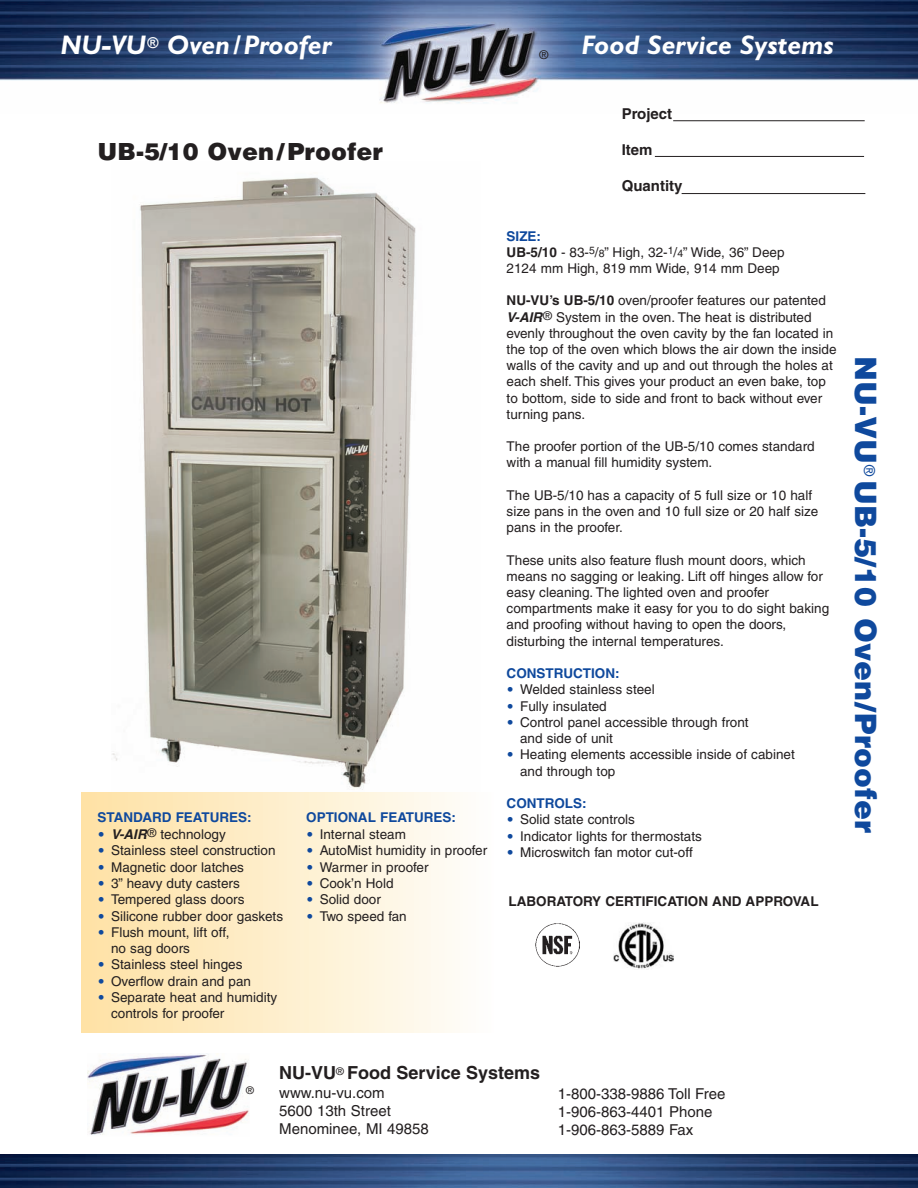
<style>
.page{position:relative;width:918px;height:1188px;background:#fff}
.page>*{position:absolute;margin:0;border:0;box-sizing:border-box;transform-origin:0 0}
.t1{font:900 30px "Helvetica";color:#0f499d}
.t2{font:italic 700 27px "Gill Sans";color:#fff}
.t3{font:900 24px "Helvetica";color:#231f20}
.t4{font:700 18px "Helvetica";color:#231f20}
.t5{font:15px/18px "Helvetica";color:#231f20}
.t6{font:700 15px "Helvetica";color:#231f20}
.t7{font:13.5px/16.2px "Helvetica";color:#231f20}
.t8{font:700 13.5px "Helvetica";color:#0f499d}
.t9{font:700 13.5px "Helvetica";color:#231f20}
.t10{font:12px "Helvetica";color:#231f20}
.t11{font:10.5px "Helvetica";color:#231f20}
.s1{font-family:"Cheltenham";font-weight:700;color:#0f499d}
.s2{font-weight:700;font-style:italic}
.s3{font-size:12px}
.s4{font-weight:700;color:#0f499d}
.s5{font-weight:700}
.s6{font-size:10.5px}
</style>
<div class="page">
<img style="left:111px;top:177px;width:344px;height:616px">
<div style="left:82px;top:793px;width:412px;height:240px;background:linear-gradient(to right,#fee1a4,#fefefc)"></div>
<img style="left:0;top:0;width:918px;height:104px">
<img style="left:0;top:1154px;width:918px;height:34px">
<hr style="left:673px;top:120px;width:192px;height:1px;background:#231f20">
<hr style="left:655px;top:156px;width:209px;height:1px;background:#231f20">
<hr style="left:682px;top:193px;width:183px;height:1px;background:#231f20">
<img style="left:87px;top:1054px;width:162px;height:81px">
<img style="left:536px;top:924px;width:43px;height:43px">
<img style="left:614px;top:922px;width:59px;height:47px">
<h2 class="t2" style="left:60px;top:35px;width:273px">NU-VU<sup>®</sup> Oven/Proofer</h2>
<h2 class="t2" style="left:581px;top:34px;width:254px">Food Service Systems</h2>
<p class="t10" style="left:539px;top:51px;width:10px">®</p>
<h3 class="t3" style="left:97px;top:138px;width:287px">UB-5/10 Oven/ Proofer</h3>
<p class="t8" style="left:98px;top:812px;width:156px">STANDARD FEATURES:</p>
<p class="t7" style="left:98px;top:827px;width:130px"><span class="s1">•</span> <span class="s2">V-AIR</span><span class="s3">®</span> technology</p>
<p class="t7" style="left:98px;top:844px;width:180px"><span class="s1">•</span> Stainless steel construction</p>
<p class="t7" style="left:98px;top:860px;width:148px"><span class="s1">•</span> Magnetic door latches</p>
<p class="t7" style="left:98px;top:876px;width:144px"><span class="s1">•</span> 3” heavy duty casters</p>
<p class="t7" style="left:98px;top:893px;width:148px"><span class="s1">•</span> Tempered glass doors</p>
<p class="t7" style="left:98px;top:909px;width:187px"><span class="s1">•</span> Silicone rubber door gaskets</p>
<p class="t7" style="left:111px;top:925px;width:120px;text-indent:-14px"><span class="s1">•</span> Flush mount, lift off, no sag doors</p>
<p class="t7" style="left:98px;top:958px;width:146px"><span class="s1">•</span> Stainless steel hinges</p>
<p class="t7" style="left:98px;top:974px;width:155px"><span class="s1">•</span> Overflow drain and pan</p>
<p class="t7" style="left:111px;top:990px;width:168px;text-indent:-14px"><span class="s1">•</span> Separate heat and humidity controls for proofer</p>
<p class="t8" style="left:306px;top:812px;width:151px">OPTIONAL FEATURES:</p>
<p class="t7" style="left:306px;top:827px;width:101px"><span class="s1">•</span> Internal steam</p>
<p class="t7" style="left:306px;top:844px;width:183px"><span class="s1">•</span> AutoMist humidity in proofer</p>
<p class="t7" style="left:306px;top:860px;width:124px"><span class="s1">•</span> Warmer in proofer</p>
<p class="t7" style="left:306px;top:876px;width:89px"><span class="s1">•</span> Cook’n Hold</p>
<p class="t7" style="left:306px;top:893px;width:76px"><span class="s1">•</span> Solid door</p>
<p class="t7" style="left:306px;top:909px;width:102px"><span class="s1">•</span> Two speed fan</p>
<p class="t6" style="left:622px;top:108px;width:52px">Project</p>
<p class="t6" style="left:622px;top:144px;width:32px">Item</p>
<p class="t6" style="left:622px;top:180px;width:62px">Quantity</p>
<p class="t7" style="left:507px;top:229px;width:279px"><span class="s4">SIZE:<br></span><span class="s5">UB-5/10</span> - 83-<sup>5</sup>/<span class="s6">8</span>” High, 32-<sup>1</sup>/<span class="s6">4</span>” Wide, 36” Deep<br>2124 mm High, 819 mm Wide, 914 mm Deep</p>
<p class="t7" style="left:507px;top:294px;width:332px"><span class="s5">NU-VU’s UB-5/10</span> oven/proofer features our patented <span class="s2">V-AIR</span><span class="s3">®</span> System in the oven. The heat is distributed evenly throughout the oven cavity by the fan located in the top of the oven which blows the air down the inside walls of the cavity and up and out through the holes at each shelf. This gives your product an even bake, top to bottom, side to side and front to back without ever turning pans.</p>
<p class="t7" style="left:507px;top:440px;width:310px">The proofer portion of the UB-5/10 comes standard with a manual fill humidity system.</p>
<p class="t7" style="left:507px;top:488px;width:313px">The UB-5/10 has a capacity of 5 full size or 10 half size pans in the oven and 10 full size or 20 half size pans in the proofer.</p>
<p class="t7" style="left:507px;top:553px;width:324px">These units also feature flush mount doors, which means no sagging or leaking. Lift off hinges allow for easy cleaning. The lighted oven and proofer compartments make it easy for you to do sight baking and proofing without having to open the doors, disturbing the internal temperatures.</p>
<p class="t8" style="left:507px;top:668px;width:114px">CONSTRUCTION:</p>
<p class="t7" style="left:507px;top:683px;width:150px"><span class="s1">•</span> Welded stainless steel</p>
<p class="t7" style="left:507px;top:699px;width:102px"><span class="s1">•</span> Fully insulated</p>
<p class="t7" style="left:520px;top:715px;width:230px;text-indent:-14px"><span class="s1">•</span> Control panel accessible through front and side of unit</p>
<p class="t7" style="left:520px;top:748px;width:276px;text-indent:-14px"><span class="s1">•</span> Heating elements accessible inside of cabinet and through top</p>
<p class="t8" style="left:507px;top:798px;width:81px">CONTROLS:</p>
<p class="t7" style="left:507px;top:813px;width:130px"><span class="s1">•</span> Solid state controls</p>
<p class="t7" style="left:507px;top:829px;width:197px"><span class="s1">•</span> Indicator lights for thermostats</p>
<p class="t7" style="left:507px;top:845px;width:188px"><span class="s1">•</span> Microswitch fan motor cut-off</p>
<p class="t9" style="left:508px;top:896px;width:312px">LABORATORY CERTIFICATION AND APPROVAL</p>
<p class="t11" style="left:246px;top:1087px;width:9px">®</p>
<h3 class="t4" style="left:279px;top:1066px;width:263px">NU-VU<sup>®</sup> Food Service Systems</h3>
<p class="t5" style="left:279px;top:1086px;width:151px">www.nu-vu.com<br>5600 13th Street<br>Menominee, MI 49858</p>
<p class="t5" style="left:558px;top:1086px;width:169px">1-800-338-9886 Toll Free<br>1-906-863-4401 Phone<br>1-906-863-5889 Fax</p>
<h1 class="t1" style="left:883px;top:356px;width:479px;rotate:90deg">NU-VU<sup>®</sup> UB-5/10 Oven/Proofer</h1>
</div>
